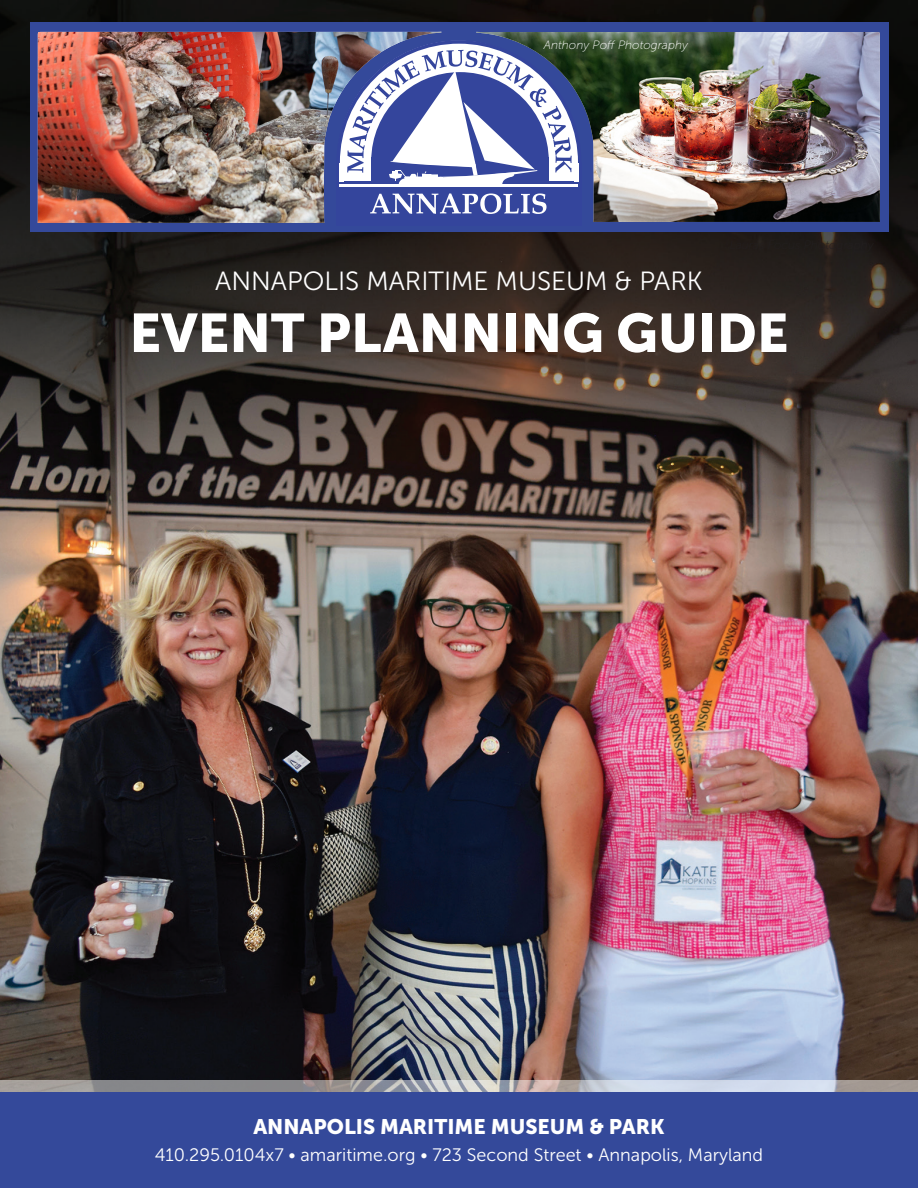
<style>
.page{position:relative;width:918px;height:1188px;background:#fff}
.page>*{position:absolute;margin:0;border:0;box-sizing:border-box;transform-origin:0 0}
.t1{font:54px "Museo Sans 900";color:#fff}
.t2{font:26.25px "Museo Sans 300";color:#fff}
.t3{font:21px "Museo Sans 900";color:#fff}
.t4{font:18px "Museo Sans 300";color:#fff}
.t5{font:italic 12px "Museo Sans 100";color:#fff}
</style>
<div class="page">
<img style="left:0;top:0;width:918px;height:1080px">
<div style="left:30px;top:23px;width:858px;height:209px;background:#34499a"></div>
<svg style="left:441px;top:41px;width:35px;height:173px"></svg>
<img style="left:38px;top:32px;width:403px;height:191px">
<img style="left:476px;top:32px;width:404px;height:190px">
<svg style="left:0;top:1080px;width:918px;height:13px;background:#a3a5af"></svg>
<div style="left:0;top:1093px;width:918px;height:95px;background:#34499a"></div>
<p class="t5" style="left:544px;top:39px;width:146px">Anthony Poff Photography</p>
<p class="t2" style="left:215px;top:267px;width:489px">ANNAPOLIS MARITIME MUSEUM &amp; PARK</p>
<p class="t1" style="left:129px;top:302px;width:661px">EVENT PLANNING GUIDE</p>
<p class="t3" style="left:253px;top:1115px;width:413px">ANNAPOLIS MARITIME MUSEUM &amp; PARK</p>
<p class="t4" style="left:155px;top:1145px;width:610px">410.295.0104x7 • amaritime.org • 723 Second Street • Annapolis, Maryland</p>
</div>
